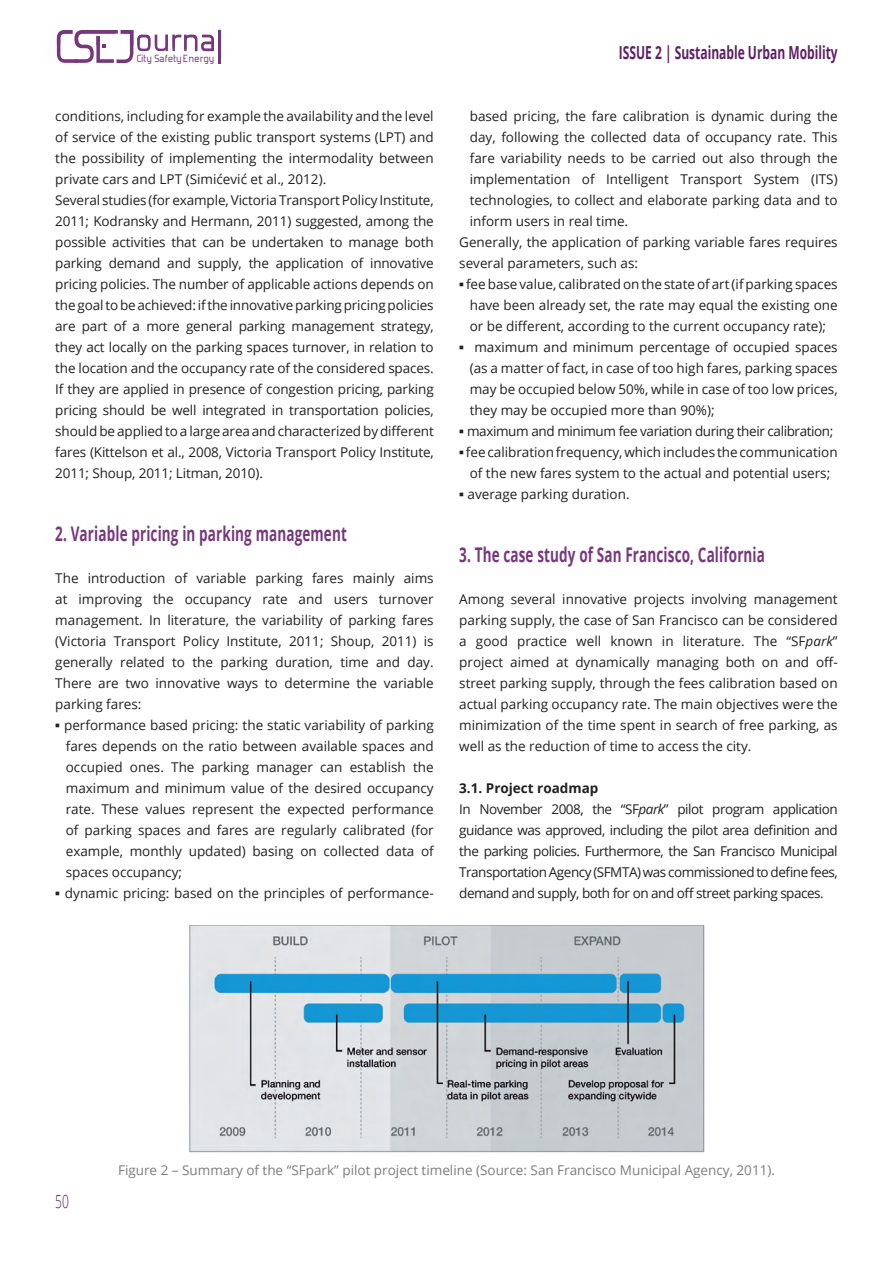
<style>
.page{position:relative;width:893px;height:1263px;background:#fff}
.page>*{position:absolute;margin:0;border:0;box-sizing:border-box;transform-origin:0 0}
.t1{font:700 20.25px "Open Sans";letter-spacing:.01em;color:#76377c;scale:.67 1}
.t2{font:700 18px "Open Sans";color:#5e1f64;scale:.67 1}
.t3{font:300 18px "Open Sans";color:#5e1f64;scale:.67 1}
.t4{font:13.5px/21px "Open Sans";letter-spacing:-.01em;color:#231f20;text-align:justify}
.t5{font:13.5px/21px "Open Sans";letter-spacing:-.035em;color:#231f20}
.t6{font:13.5px "Open Sans";color:#7b7d82}
.t7{font:13.5px "Open Sans";letter-spacing:-.03em;color:#231f20}
.t8{font:12.3px "Forgotten Futurist";letter-spacing:.045em;color:#76377c}
.s1{font-family:"Garamond"}
.s2{font-style:italic}
.s3{font-weight:700}
</style>
<div class="page">
<svg style="left:57px;top:30px;width:164px;height:33px"></svg>
<img style="left:189px;top:926px;width:515px;height:227px">
<p class="t8" style="left:137px;top:54px;width:79px">City Safety Energy</p>
<p class="t4" style="left:55px;top:105px;width:380px;text-align:left">conditions, including for example the availability and the level of service of the existing public transport systems (LPT) and the possibility of implementing the intermodality between private cars and LPT (Simićević et al., 2012).<br>Several studies (for example, Victoria Transport Policy Institute, 2011; Kodransky and Hermann, 2011) suggested, among the possible activities that can be undertaken to manage both parking demand and supply, the application of innovative pricing policies. The number of applicable actions depends on the goal to be achieved: if the innovative parking pricing policies are part of a more general parking management strategy, they act locally on the parking spaces turnover, in relation to the location and the occupancy rate of the considered spaces.<br>If they are applied in presence of congestion pricing, parking pricing should be well integrated in transportation policies, should be applied to a large area and characterized by different fares (Kittelson et al., 2008, Victoria Transport Policy Institute, 2011; Shoup, 2011; Litman, 2010).</p>
<h1 class="t1" style="left:55px;top:519px;width:437px">2. Variable pricing in parking management</h1>
<p class="t4" style="left:55px;top:567px;width:380px">The introduction of variable parking fares mainly aims at improving the occupancy rate and users turnover management. In literature, the variability of parking fares (Victoria Transport Policy Institute, 2011; Shoup, 2011) is generally related to the parking duration, time and day.<br>There are two innovative ways to determine the variable parking fares:</p>
<p class="t4" style="left:66px;top:714px;width:369px;text-indent:-11px"><span class="s1">▪</span> performance based pricing: the static variability of parking fares depends on the ratio between available spaces and occupied ones. The parking manager can establish the maximum and minimum value of the desired occupancy rate. These values represent the expected performance of parking spaces and fares are regularly calibrated (for example, monthly updated) basing on collected data of spaces occupancy;</p>
<p class="t4" style="left:55px;top:882px;width:380px"><span class="s1">▪</span> dynamic pricing: based on the principles of performance-</p>
<h2 class="t2" style="left:619px;top:40px;width:328px">ISSUE 2 | Sustainable Urban Mobility</h2>
<p class="t4" style="left:470px;top:105px;width:369px">based pricing, the fare calibration is dynamic during the</p>
<p class="t4" style="left:470px;top:126px;width:369px">day, following the collected data of occupancy rate. This</p>
<p class="t4" style="left:470px;top:147px;width:369px">fare variability needs to be carried out also through the</p>
<p class="t4" style="left:470px;top:168px;width:369px">implementation of Intelligent Transport System (ITS)</p>
<p class="t4" style="left:470px;top:189px;width:369px">technologies, to collect and elaborate parking data and to</p>
<p class="t4" style="left:470px;top:210px;width:160px">inform users in real time.</p>
<p class="t4" style="left:459px;top:231px;width:380px">Generally, the application of parking variable fares requires</p>
<p class="t4" style="left:459px;top:252px;width:180px">several parameters, such as:</p>
<p class="t4" style="left:470px;top:273px;width:369px;text-indent:-11px"><span class="s1">▪</span> fee base value, calibrated on the state of art (if parking spaces have been already set, the rate may equal the existing one or be different, according to the current occupancy rate);</p>
<p class="t4" style="left:470px;top:336px;width:369px;text-indent:-11px"><span class="s1">▪</span> maximum and minimum percentage of occupied spaces (as a matter of fact, in case of too high fares, parking spaces may be occupied below 50%, while in case of too low prices, they may be occupied more than 90%);</p>
<p class="t7" style="left:459px;top:422px;width:376px"><span class="s1">▪</span> maximum and minimum fee variation during their calibration;</p>
<p class="t4" style="left:459px;top:441px;width:380px;text-align:center"><span class="s1">▪</span> fee calibration frequency, which includes the communication of the new fares system to the actual and potential users;</p>
<p class="t4" style="left:459px;top:483px;width:172px"><span class="s1">▪</span> average parking duration.</p>
<h1 class="t1" style="left:459px;top:540px;width:458px">3. The case study of San Francisco, California</h1>
<p class="t4" style="left:459px;top:588px;width:380px">Among several innovative projects involving management parking supply, the case of San Francisco can be considered a good practice well known in literature. The “SF<span class="s2">park</span>” project aimed at dynamically managing both on and off&shy;street parking supply, through the fees calibration based on actual parking occupancy rate. The main objectives were the minimization of the time spent in search of free parking, as well as the reduction of time to access the city.</p>
<p class="t5" style="left:459px;top:777px;width:380px"><span class="s3">3.1. Project roadmap<br></span>In November 2008, the “SF<span class="s2">park</span>” pilot program application guidance was approved, including the pilot area definition and the parking policies. Furthermore, the San Francisco Municipal Transportation Agency (SFMTA) was commissioned to define fees, demand and supply, both for on and off street parking spaces.</p>
<h2 class="t3" style="left:55px;top:1189px;width:22px">50</h2>
<p class="t6" style="left:118px;top:1160px;width:658px">Figure 2 – Summary of the “SFpark” pilot project timeline (Source: San Francisco Municipal Agency, 2011).</p>
</div>
